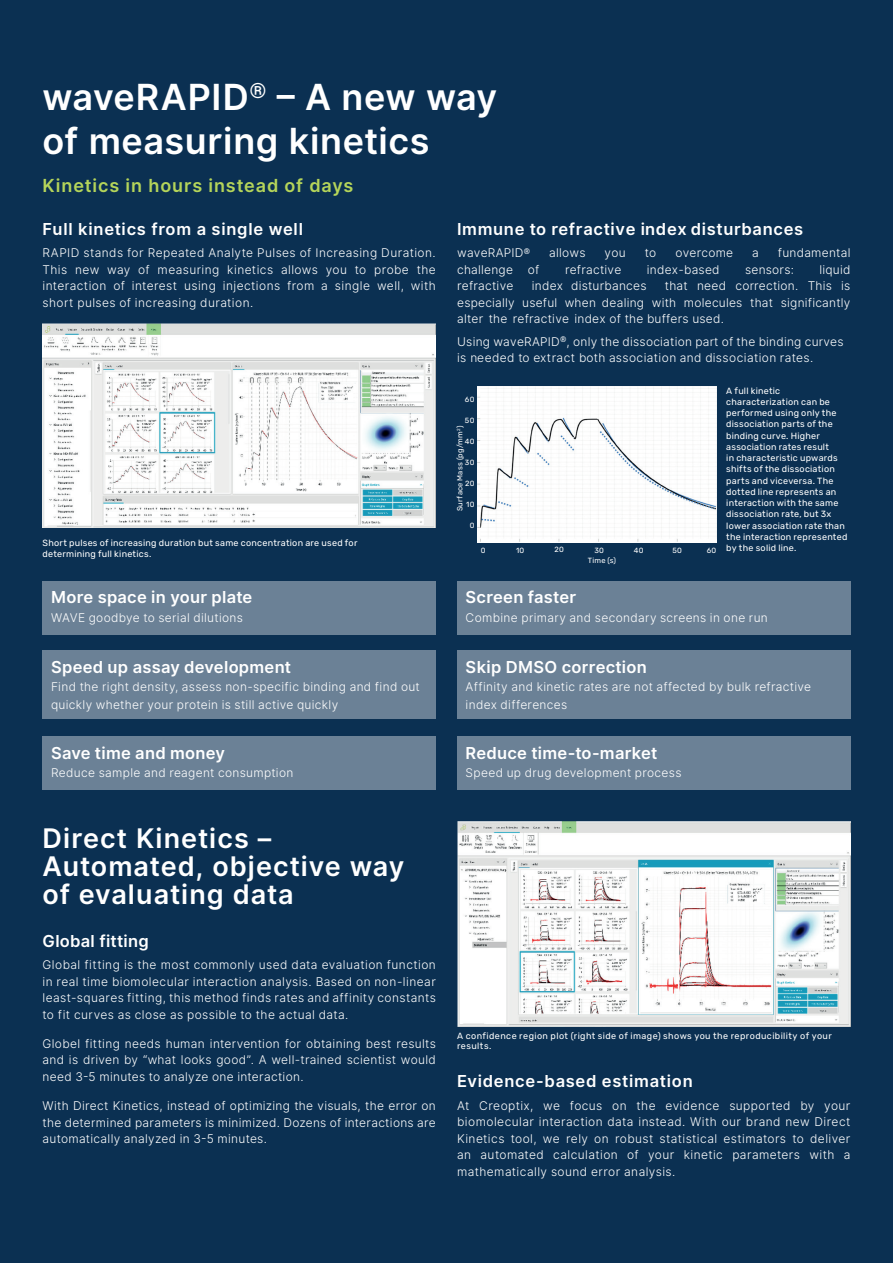
<style>
.page{position:relative;width:893px;height:1263px;background:#0b3052}
.page>*{position:absolute;margin:0;border:0;box-sizing:border-box;transform-origin:0 0}
.t1{font:600 36px/43.2px "Inter";letter-spacing:.015em;color:#fff}
.t2{font:600 27px/28.2px "Inter";letter-spacing:.04em;color:#fff}
.t3{font:600 18px "Inter";letter-spacing:.05em;color:#b5d55a}
.t4{font:600 16.5px "Inter";letter-spacing:.02em;color:#fff}
.t5{font:600 16.5px "Inter";letter-spacing:.045em;color:#fff}
.t6{font:600 16.5px "Inter";letter-spacing:.04em;color:#fff}
.t7{font:12px/16.5px "Inter Light BETA";letter-spacing:.025em;color:#fff;text-align:justify}
.t8{font:9px/11.2px "Rubik";letter-spacing:.025em;color:#fff}
.t9{font:9px/10.5px "Rubik";letter-spacing:.045em;color:#fff}
.t10{font:7.5px "Rubik";letter-spacing:.03em;color:#fff}
</style>
<div class="page">
<img style="left:43px;top:324px;width:393px;height:203px">
<img style="left:457px;top:822px;width:393px;height:204px">
<div style="left:477px;top:386px;width:239px;height:157px;background:#fdfdfd"></div>
<div style="left:43px;top:581px;width:393px;height:53px;background:#6b8196"></div>
<div style="left:457px;top:581px;width:393px;height:53px;background:#6b8196"></div>
<div style="left:457px;top:736px;width:393px;height:54px;background:#6b8196"></div>
<div style="left:43px;top:736px;width:393px;height:54px;background:#6b8196"></div>
<div style="left:457px;top:651px;width:393px;height:68px;background:#6b8196"></div>
<div style="left:43px;top:651px;width:393px;height:68px;background:#6b8196"></div>
<h1 class="t1" style="left:43px;top:76px;width:456px">waveRAPID<sup>®</sup> – A new way of measuring kinetics</h1>
<h3 class="t3" style="left:43px;top:173px;width:312px">Kinetics in hours instead of days</h3>
<h3 class="t5" style="left:43px;top:216px;width:262px">Full kinetics from a single well</h3>
<p class="t7" style="left:43px;top:245px;width:395px">RAPID stands for Repeated Analyte Pulses of Increasing Duration.<br>This new way of measuring kinetics allows you to probe the interaction of interest using injections from a single well, with short pulses of increasing duration.</p>
<h3 class="t6" style="left:457px;top:217px;width:348px">Immune to refractive index disturbances</h3>
<p class="t7" style="left:457px;top:245px;width:74px">waveRAPID<sup>®</sup></p>
<p class="t7" style="left:549px;top:245px;width:38px">allows</p>
<p class="t7" style="left:605px;top:245px;width:23px">you</p>
<p class="t7" style="left:645px;top:245px;width:13px">to</p>
<p class="t7" style="left:675px;top:245px;width:59px">overcome</p>
<p class="t7" style="left:752px;top:245px;width:8px">a</p>
<p class="t7" style="left:778px;top:245px;width:74px">fundamental</p>
<p class="t7" style="left:457px;top:261px;width:84px">challenge of</p>
<p class="t7" style="left:565px;top:261px;width:58px">refractive</p>
<p class="t7" style="left:647px;top:261px;width:74px">index-based</p>
<p class="t7" style="left:745px;top:261px;width:50px">sensors:</p>
<p class="t7" style="left:819px;top:261px;width:32px">liquid</p>
<p class="t7" style="left:457px;top:278px;width:58px">refractive</p>
<p class="t7" style="left:532px;top:278px;width:116px">index disturbances</p>
<p class="t7" style="left:457px;top:278px;width:395px;text-indent:208px">that need correction. This is especially useful when dealing with molecules that significantly alter the refractive index of the buffers used.</p>
<p class="t7" style="left:457px;top:334px;width:388px">Using waveRAPID<sup>®</sup>, only the dissociation part of the binding curves is needed to extract both association and dissociation rates.</p>
<p class="t8" style="left:726px;top:385px;width:123px">A full kinetic characterization can be performed using only the dissociation parts of the binding curve. Higher association rates result<br>in characteristic upwards shifts of the dissociation parts and viceversa. The dotted line represents an interaction with the same dissociation rate, but 3x lower association rate than the interaction represented by the solid line.</p>
<p class="t10" style="left:465px;top:395px;width:11px">60</p>
<p class="t10" style="left:465px;top:416px;width:11px">50</p>
<p class="t10" style="left:465px;top:437px;width:11px">40</p>
<p class="t10" style="left:465px;top:458px;width:11px">30</p>
<p class="t10" style="left:465px;top:479px;width:11px">20</p>
<p class="t10" style="left:466px;top:500px;width:10px">10</p>
<p class="t10" style="left:470px;top:521px;width:6px">0</p>
<p class="t10" style="left:456px;top:511px;width:87px;rotate:-90deg">Surface Mass (pg/mm<sup>2</sup>)</p>
<p class="t8" style="left:43px;top:537px;width:316px">Short pulses of increasing duration but same concentration are used for determining full kinetics.</p>
<p class="t10" style="left:481px;top:546px;width:6px">0</p>
<p class="t10" style="left:516px;top:546px;width:10px">10</p>
<p class="t10" style="left:555px;top:545px;width:11px">20</p>
<p class="t10" style="left:595px;top:546px;width:11px">30</p>
<p class="t10" style="left:634px;top:546px;width:11px">40</p>
<p class="t10" style="left:672px;top:546px;width:11px">50</p>
<p class="t10" style="left:707px;top:546px;width:11px">60</p>
<p class="t10" style="left:588px;top:556px;width:30px">Time (s)</p>
<h3 class="t4" style="left:51px;top:585px;width:203px">More space in your plate</h3>
<p class="t7" style="left:51px;top:609px;width:193px">WAVE goodbye to serial dilutions</p>
<h3 class="t4" style="left:51px;top:655px;width:242px">Speed up assay development</h3>
<p class="t7" style="left:51px;top:678px;width:370px;line-height:18.3px">Find the right density, assess non-specific binding and find out quickly whether your protein is still active quickly</p>
<h3 class="t4" style="left:51px;top:741px;width:176px">Save time and money</h3>
<p class="t7" style="left:51px;top:764px;width:244px">Reduce sample and reagent consumption</p>
<h2 class="t2" style="left:43px;top:824px;width:363px">Direct Kinetics –<br>Automated, objective way of evaluating data</h2>
<h3 class="t4" style="left:43px;top:928px;width:108px">Global fitting</h3>
<p class="t7" style="left:43px;top:957px;width:395px">Global fitting is the most commonly used data evaluation function in real time biomolecular interaction analysis. Based on non-linear least-squares fitting, this method finds rates and affinity constants to fit curves as close as possible to the actual data.</p>
<p class="t7" style="left:43px;top:1035px;width:395px">Globel fitting needs human intervention for obtaining best results and is driven by “what looks good”. A well-trained scientist would need 3-5 minutes to analyze one interaction.</p>
<p class="t7" style="left:43px;top:1098px;width:395px">With Direct Kinetics, instead of optimizing the visuals, the error on the determined parameters is minimized. Dozens of interactions are automatically analyzed in 3-5 minutes.</p>
<h3 class="t4" style="left:466px;top:585px;width:112px">Screen faster</h3>
<p class="t7" style="left:466px;top:609px;width:304px">Combine primary and secondary screens in one run</p>
<h3 class="t4" style="left:466px;top:655px;width:183px">Skip DMSO correction</h3>
<p class="t7" style="left:466px;top:678px;width:347px;line-height:18.3px">Affinity and kinetic rates are not affected by bulk refractive index differences</p>
<h3 class="t4" style="left:466px;top:741px;width:193px">Reduce time-to-market</h3>
<p class="t7" style="left:466px;top:764px;width:217px">Speed up drug development process</p>
<p class="t9" style="left:457px;top:1031px;width:376px">A confidence region plot (right side of image) shows you the reproducibility of your results.</p>
<h3 class="t5" style="left:457px;top:1069px;width:237px">Evidence-based estimation</h3>
<p class="t7" style="left:457px;top:1097px;width:395px">At Creoptix, we focus on the evidence supported by your biomolecular interaction data instead. With our brand new Direct Kinetics tool, we rely on robust statistical estimators to deliver an automated calculation of your kinetic parameters with a mathematically sound error analysis.</p>
</div>
